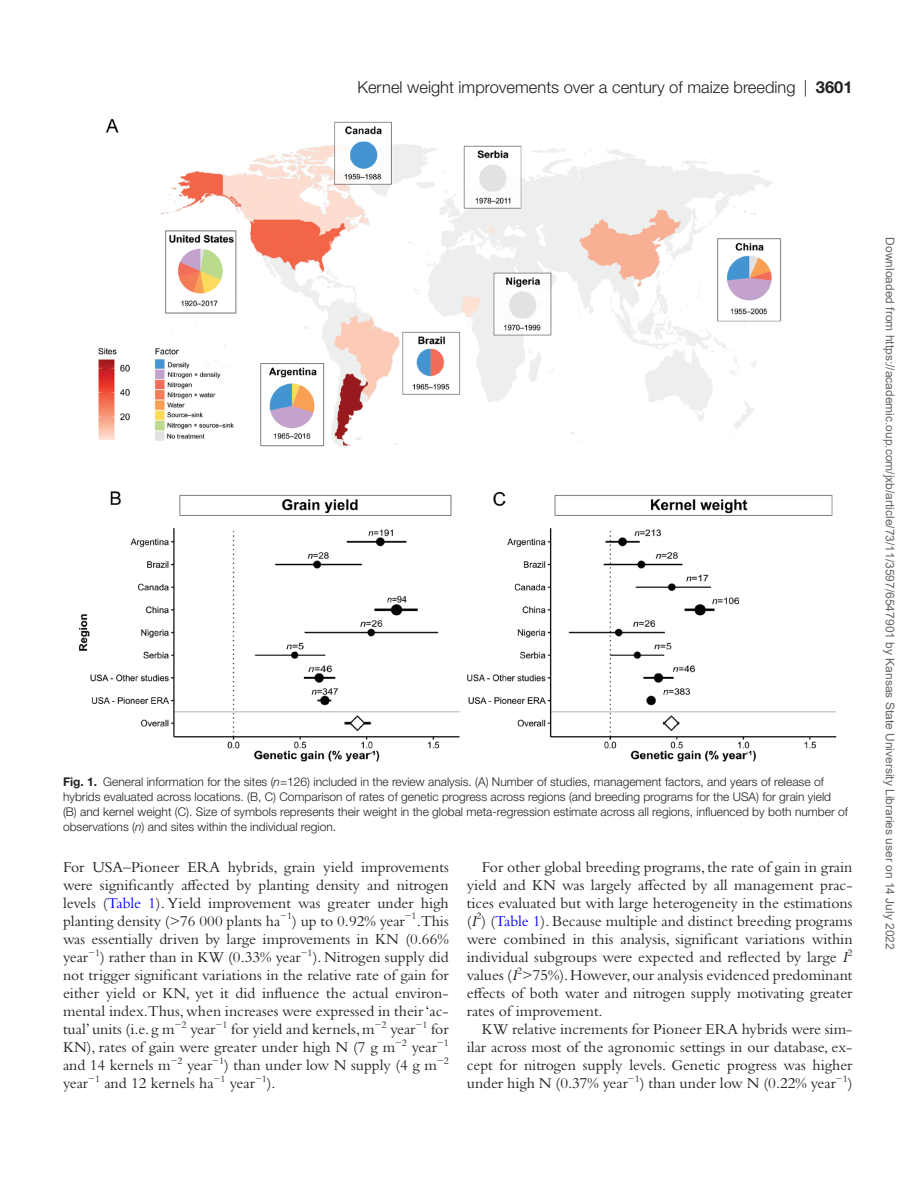
<style>
.page{position:relative;width:919px;height:1187px;background:#fff}
.page>*{position:absolute;margin:0;border:0;box-sizing:border-box;transform-origin:0 0}
.t1{font:300 16.5px "Helvetica Neue LT Std";color:#231f20}
.t2{font:15.75px/18px "Bembo Std";color:#231f20;text-align:justify}
.t3{font:300 12px/15px "Helvetica Neue LT Std";color:#231f20}
.t4{font:12px "Arial";color:#666}
.s1{font-weight:700}
.s2{font-style:italic}
.s3{color:#00f}
</style>
<div class="page">
<img style="left:78px;top:118px;width:759px;height:644px">
<p class="t1" style="left:357px;top:77px;width:496px">Kernel weight improvements over a century of maize breeding | <span class="s1">3601</span></p>
<p class="t3" style="left:63px;top:774px;width:786px"><span class="s1">Fig. 1.</span> General information for the sites (<span class="s2">n</span>=126) included in the review analysis. (A) Number of studies, management factors, and years of release of hybrids evaluated across locations. (B, C) Comparison of rates of genetic progress across regions (and breeding programs for the USA) for grain yield<br>(B) and kernel weight (C). Size of symbols represents their weight in the global meta-regression estimate across all regions, influenced by both number of observations (<span class="s2">n</span>) and sites within the individual region.</p>
<p class="t2" style="left:63px;top:857px;width:387px">For USA–Pioneer ERA hybrids, grain yield improvements were significantly affected by planting density and nitrogen levels (<span class="s3">Table 1</span>). Yield improvement was greater under high planting density (&gt;76 000 plants ha<sup>−1</sup>) up to 0.92% year<sup>−1</sup>.This was essentially driven by large improvements in KN (0.66% year<sup>−1</sup>) rather than in KW (0.33% year<sup>−1</sup>). Nitrogen supply did not trigger significant variations in the relative rate of gain for either yield or KN, yet it did influence the actual environ&shy;mental index.Thus, when increases were expressed in their ‘ac&shy;tual’ units (i.e. g m<sup>−2</sup> year<sup>−1</sup> for yield and kernels, m<sup>−2</sup> year<sup>−1</sup> for KN), rates of gain were greater under high N (7 g m<sup>−2</sup> year<sup>−1 </sup>and 14 kernels m<sup>−2</sup> year<sup>−1</sup>) than under low N supply (4 g m<sup>−2 </sup>year<sup>−1</sup> and 12 kernels ha<sup>−1</sup> year<sup>−1</sup>).</p>
<p class="t2" style="left:466px;top:857px;width:387px;text-indent:15px">For other global breeding programs, the rate of gain in grain yield and KN was largely affected by all management prac&shy;tices evaluated but with large heterogeneity in the estimations (<span class="s2">I</span><sup>2</sup>) (<span class="s3">Table 1</span>). Because multiple and distinct breeding programs were combined in this analysis, significant variations within individual subgroups were expected and reflected by large <span class="s2">I</span><sup>2 </sup>values (<span class="s2">I</span><sup>2</sup>&gt;75%). However, our analysis evidenced predominant effects of both water and nitrogen supply motivating greater rates of improvement.</p>
<p class="t2" style="left:467px;top:1019px;width:387px;text-indent:15px">KW relative increments for Pioneer ERA hybrids were sim&shy;ilar across most of the agronomic settings in our database, ex&shy;cept for nitrogen supply levels. Genetic progress was higher under high N (0.37% year<sup>−1</sup>) than under low N (0.22% year<sup>−1</sup>)</p>
<p class="t4" style="left:894px;top:237px;width:713px;rotate:90deg">Downloaded from https://academic.oup.com/jxb/article/73/11/3597/6547901 by Kansas State University Libraries user on 14 July 2022</p>
</div>
